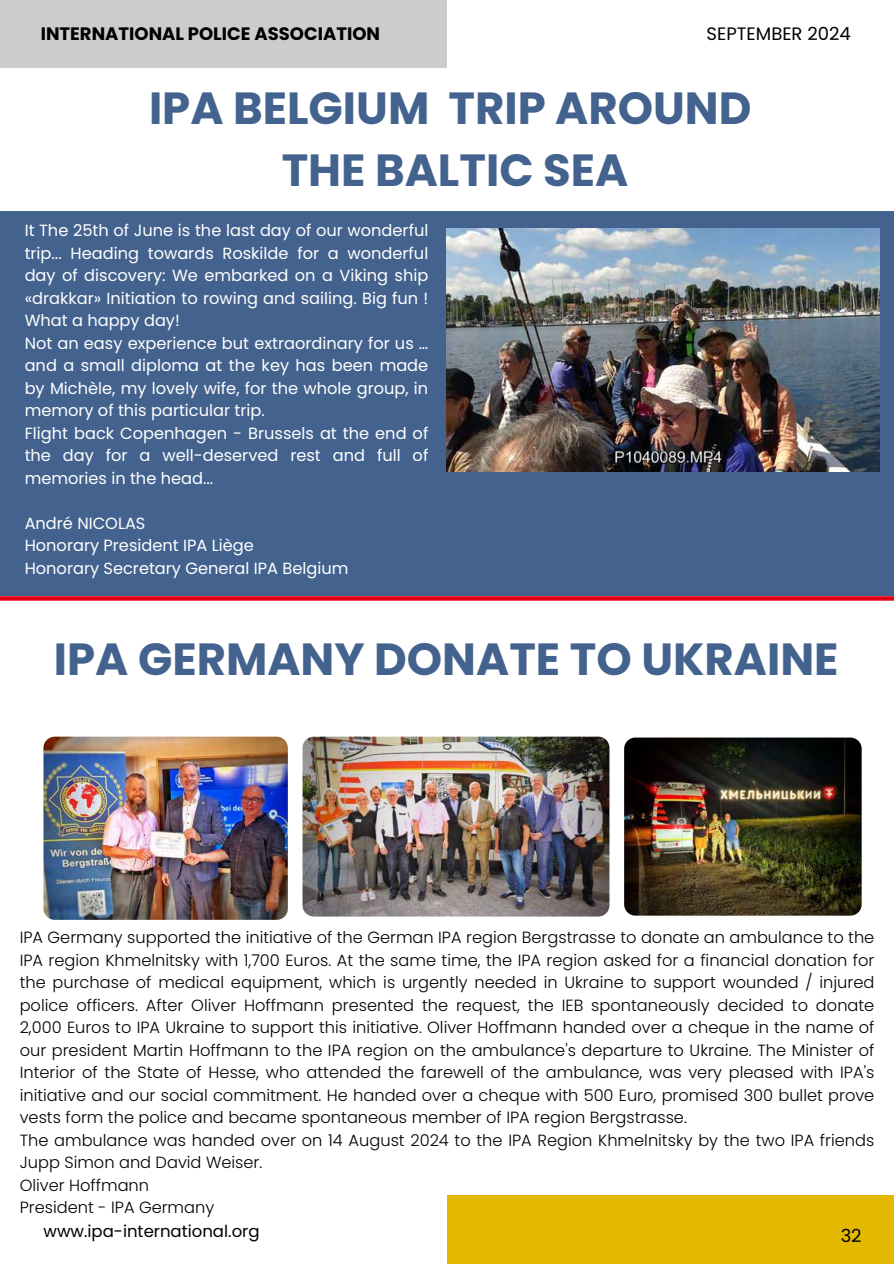
<style>
.page{position:relative;width:894px;height:1264px;background:#fff}
.page>*{position:absolute;margin:0;border:0;box-sizing:border-box;transform-origin:0 0}
.t1{font:700 45px/61.8px "Poppins";color:#43628e;text-align:center}
.t2{font:700 18px "Poppins";color:#000}
.t3{font:18px "Poppins";color:#000}
.t4{font:16.5px "Poppins";color:#000}
.t5{font:300 16.2px/22.5px "Poppins";color:#000}
.t6{font:16.2px/22.5px "Poppins";color:#fff}
</style>
<div class="page">
<div style="left:0;top:0;width:446px;height:68px;background:#ccc"></div>
<div style="left:0;top:211px;width:893px;height:385px;background:#43628e"></div>
<div style="left:446px;top:1194px;width:447px;height:69px;background:#e2b900"></div>
<img style="left:446px;top:228px;width:432px;height:243px">
<svg style="left:0;top:596px;width:893px;height:4px;background:#e40c1a"></svg>
<img style="left:302px;top:736px;width:307px;height:180px;border-radius:11px">
<img style="left:43px;top:736px;width:245px;height:183px;border-radius:11px">
<img style="left:624px;top:737px;width:237px;height:178px;border-radius:11px">
<p class="t2" style="left:41px;top:21px;width:341px">INTERNATIONAL POLICE ASSOCIATION</p>
<p class="t3" style="left:706px;top:21px;width:146px">SEPTEMBER 2024</p>
<h1 class="t1" style="left:149px;top:77px;width:604px">IPA BELGIUM TRIP AROUND<br>THE BALTIC SEA</h1>
<p class="t6" style="left:25px;top:219px;width:405px">It The 25th of June is the last day of our wonderful trip... Heading towards Roskilde for a wonderful day of discovery: We embarked on a Viking ship «drakkar» Initiation to rowing and sailing. Big fun !<br>What a happy day!<br>Not an easy experience but extraordinary for us … and a small diploma at the key has been made by Michèle, my lovely wife, for the whole group, in memory of this particular trip.<br>Flight back Copenhagen - Brussels at the end of the day for a well-deserved rest and full of memories in the head...</p>
<p class="t6" style="left:25px;top:512px;width:325px">André NICOLAS<br>Honorary President IPA Liège<br>Honorary Secretary General IPA Belgium</p>
<h1 class="t1" style="left:54px;top:628px;width:786px">IPA GERMANY DONATE TO UKRAINE</h1>
<p class="t5" style="left:20px;top:926px;width:855px">IPA Germany supported the initiative of the German IPA region Bergstrasse to donate an ambulance to the IPA region Khmelnitsky with 1,700 Euros. At the same time, the IPA region asked for a financial donation for the purchase of medical equipment, which is urgently needed in Ukraine to support wounded / injured police officers. After Oliver Hoffmann presented the request, the IEB spontaneously decided to donate 2,000 Euros to IPA Ukraine to support this initiative. Oliver Hoffmann handed over a cheque in the name of our president Martin Hoffmann to the IPA region on the ambulance's departure to Ukraine. The Minister of Interior of the State of Hesse, who attended the farewell of the ambulance, was very pleased with IPA's initiative and our social commitment. He handed over a cheque with 500 Euro, promised 300 bullet prove vests form the police and became spontaneous member of IPA region Bergstrasse.<br>The ambulance was handed over on 14 August 2024 to the IPA Region Khmelnitsky by the two IPA friends Jupp Simon and David Weiser.<br>Oliver Hoffmann<br>President - IPA Germany</p>
<p class="t4" style="left:43px;top:1219px;width:217px">www.ipa-international.org</p>
<p class="t3" style="left:840px;top:1223px;width:22px">32</p>
</div>
